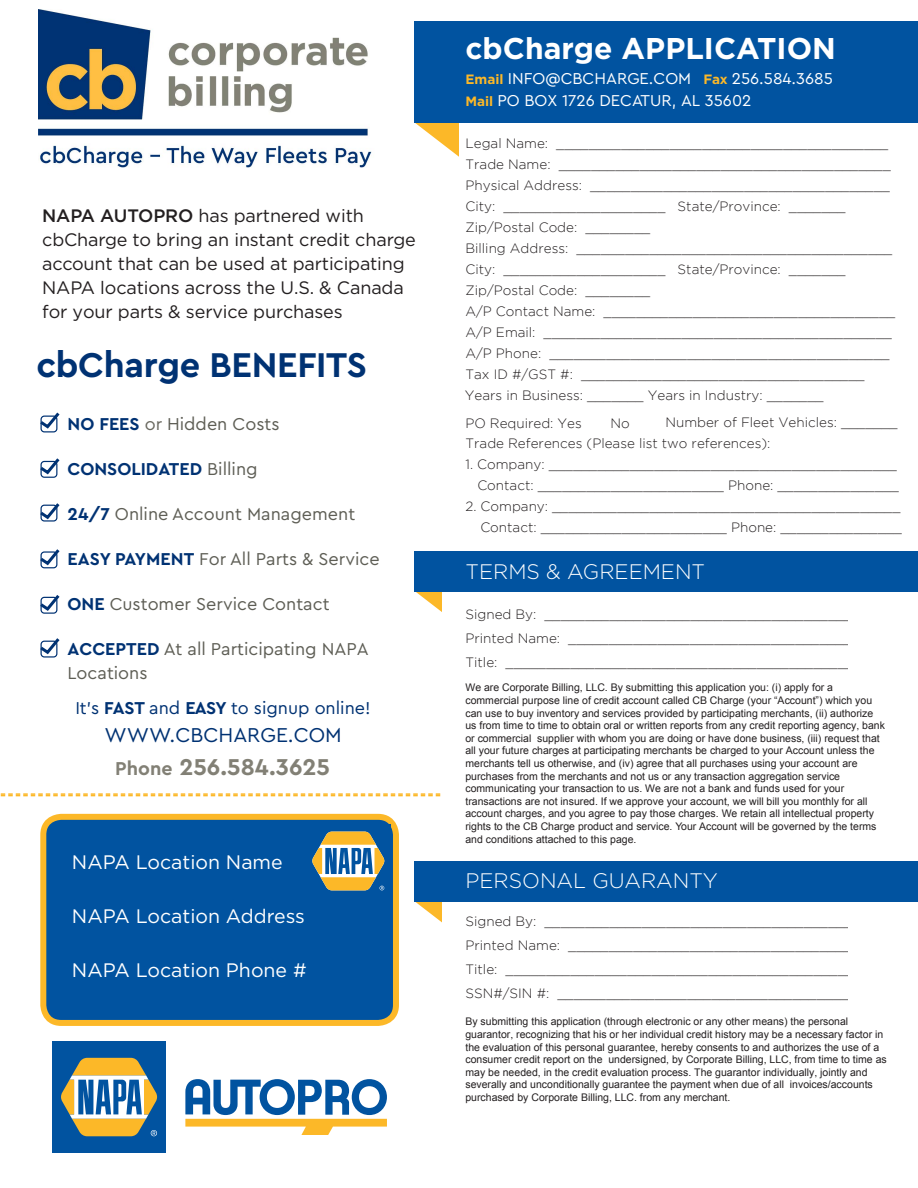
<style>
.page{position:relative;width:918px;height:1188px;background:#fff}
.page>*{position:absolute;margin:0;border:0;box-sizing:border-box;transform-origin:0 0}
.t1{font:700 36px "Cera Pro";letter-spacing:-.01em;color:#003273}
.t2{font:700 30px "Gotham";color:#fff}
.t3{font:700 24px "Cera Pro";color:#828075}
.t4{font:300 21px "Gotham";color:#fff}
.t5{font:21px "Cera Pro";color:#003273}
.t6{font:19.5px "Gotham";color:#fff}
.t7{font:18px/24px "Gotham";letter-spacing:-.01em;color:#231f20}
.t8{font:18px/24px "Cera Pro";color:#5e5e55}
.t9{font:18px "Cera Pro";color:#003273}
.t10{font:700 18px "Cera Pro";color:#003273}
.t11{font:16.5px/22.5px "Cera Pro";color:#fff}
.t12{font:300 13.5px/21px "Gotham";color:#231f20}
.t13{font:10.5px/12.6px "Arial";color:#231f20}
.s1{font-weight:500}
.s2{font-weight:700;color:#003273}
.s3{color:#6a6960}
.s4{font-weight:400;color:#5e5e55}
.s5{font-weight:700}
.s6{font-size:19.5px}
.s7{font-family:"Gotham";font-weight:700;font-size:13.5px;color:#fcb828}
</style>
<div class="page">
<svg style="left:0;top:793px;width:441px;height:3px"></svg>
<svg style="left:415px;top:123px;width:44px;height:34px"></svg>
<svg style="left:415px;top:591px;width:28px;height:21px"></svg>
<svg style="left:415px;top:902px;width:27px;height:21px"></svg>
<div style="left:415px;top:21px;width:503px;height:102px;background:#0153a0"></div>
<div style="left:415px;top:551px;width:503px;height:40px;background:#0153a0"></div>
<div style="left:415px;top:861px;width:503px;height:41px;background:#0153a0"></div>
<div style="left:43px;top:817px;width:353px;height:206px;background:#0153a0;border-radius:18px"></div>
<div style="left:40px;top:814px;width:359px;height:212px;border:6px solid #fcb828;border-radius:18px"></div>
<svg style="left:312px;top:831px;width:73px;height:60px"></svg>
<svg style="left:185px;top:1079px;width:202px;height:56px"></svg>
<div style="left:52px;top:1042px;width:114px;height:111px;background:#0153a0"></div>
<svg style="left:61px;top:1058px;width:96px;height:78px"></svg>
<div style="left:41px;top:416px;width:16px;height:16px;border:1px solid #003273;border-radius:3px"></div>
<div style="left:41px;top:461px;width:16px;height:17px;border:1px solid #003273;border-radius:3px"></div>
<div style="left:41px;top:505px;width:16px;height:17px;border:1px solid #003273;border-radius:3px"></div>
<div style="left:41px;top:551px;width:16px;height:17px;border:1px solid #003273;border-radius:3px"></div>
<div style="left:41px;top:597px;width:16px;height:17px;border:1px solid #003273;border-radius:3px"></div>
<div style="left:41px;top:641px;width:16px;height:17px;border:1px solid #003273;border-radius:3px"></div>
<svg style="left:40px;top:412px;width:20px;height:19px"></svg>
<svg style="left:40px;top:458px;width:20px;height:18px"></svg>
<svg style="left:40px;top:503px;width:20px;height:18px"></svg>
<svg style="left:40px;top:549px;width:20px;height:18px"></svg>
<svg style="left:40px;top:595px;width:20px;height:18px"></svg>
<svg style="left:40px;top:638px;width:20px;height:18px"></svg>
<img style="left:38px;top:9px;width:334px;height:159px">
<p class="t7" style="left:42px;top:203px;width:375px"><span class="s1">NAPA AUTOPRO</span> has partnered with cbCharge to bring an instant credit charge account that can be used at participating NAPA locations across the U.S. &amp; Canada for your parts &amp; service purchases</p>
<h1 class="t1" style="left:36px;top:341px;width:332px">cbCharge BENEFITS</h1>
<h3 class="t8" style="left:68px;top:411px;width:214px"><span class="s2">NO FEES</span> <span class="s3">or</span> Hidden Costs</h3>
<h3 class="t10" style="left:67px;top:457px;width:192px">CONSOLIDATED <span class="s4">Billing</span></h3>
<h3 class="t8" style="left:68px;top:501px;width:289px"><span class="s2">24/7</span> Online Account Management</h3>
<h3 class="t8" style="left:68px;top:546px;width:314px"><span class="s2">EASY PAYMENT</span> For All Parts &amp; Service</h3>
<h3 class="t8" style="left:68px;top:591px;width:264px"><span class="s2">ONE</span> Customer Service Contact</h3>
<h3 class="t8" style="left:68px;top:636px;width:303px"><span class="s2">ACCEPTED</span> At all Participating NAPA<br>Locations</h3>
<h3 class="t9" style="left:76px;top:696px;width:297px">It’s <span class="s5">FAST</span> and <span class="s5">EASY</span> to signup online!</h3>
<h3 class="t5" style="left:104px;top:721px;width:239px">WWW.CBCHARGE.COM</h3>
<h3 class="t3" style="left:115px;top:751px;width:216px"><span class="s6">Phone</span> 256.584.3625</h3>
<p class="t6" style="left:72px;top:851px;width:212px">NAPA Location Name</p>
<p class="t6" style="left:72px;top:905px;width:235px">NAPA Location Address</p>
<p class="t6" style="left:72px;top:959px;width:236px">NAPA Location Phone #</p>
<p class="t2" style="left:465px;top:31px;width:372px">cbCharge APPLICATION</p>
<p class="t11" style="left:465px;top:66px;width:369px"><span class="s7">Email</span> INFO@CBCHARGE.COM <span class="s7">Fax</span> 256.584.3685<br><span class="s7">Mail</span> PO BOX 1726 DECATUR, AL 35602</p>
<p class="t12" style="left:465px;top:133px;width:432px">Legal Name: _________________________________________ Trade Name: _________________________________________ Physical Address: _____________________________________ City: ____________________ State/Province: _______ Zip/Postal Code: ________<br>Billing Address: _______________________________________ City: ____________________ State/Province: _______ Zip/Postal Code: ________<br>A/P Contact Name: ____________________________________ A/P Email: ___________________________________________ A/P Phone: __________________________________________ Tax ID #/GST #: ___________________________________ Years in Business: _______ Years in Industry: _______</p>
<p class="t12" style="left:465px;top:412px;width:434px;text-indent:200px">Number of Fleet Vehicles: _______<br>Trade References (Please list two references):</p>
<p class="t12" style="left:465px;top:454px;width:435px;text-align:right">1. Company: ___________________________________________<br>Contact: _______________________ Phone: _______________</p>
<p class="t12" style="left:465px;top:496px;width:438px;text-align:right">2. Company: ___________________________________________<br>Contact: _______________________ Phone: _______________</p>
<p class="t12" style="left:465px;top:412px;width:118px">PO Required: Yes</p>
<p class="t12" style="left:610px;top:412px;width:21px">No</p>
<p class="t4" style="left:465px;top:560px;width:241px">TERMS &amp; AGREEMENT</p>
<p class="t12" style="left:465px;top:602px;width:390px;line-height:24px">Signed By: ______________________________________<br>Printed Name: ___________________________________<br>Title: ___________________________________________</p>
<p class="t13" style="left:465px;top:682px;width:421px">We are Corporate Billing, LLC. By submitting this application you: (i) apply for a commercial purpose line of credit account called CB Charge (your “Account”) which you can use to buy inventory and services provided by participating merchants, (ii) authorize us from time to time to obtain oral or written reports from any credit reporting agency, bank or commercial supplier with whom you are doing or have done business, (iii) request that all your future charges at participating merchants be charged to your Account unless the merchants tell us otherwise, and (iv) agree that all purchases using your account are purchases from the merchants and not us or any transaction aggregation service communicating your transaction to us. We are not a bank and funds used for your transactions are not insured. If we approve your account, we will bill you monthly for all account charges, and you agree to pay those charges. We retain all intellectual property rights to the CB Charge product and service. Your Account will be governed by the terms and conditions attached to this page.</p>
<p class="t4" style="left:465px;top:870px;width:254px">PERSONAL GUARANTY</p>
<p class="t12" style="left:465px;top:911px;width:388px">Signed By: ______________________________________</p>
<p class="t12" style="left:465px;top:935px;width:388px">Printed Name: ___________________________________</p>
<p class="t12" style="left:465px;top:959px;width:390px">Title: ___________________________________________</p>
<p class="t12" style="left:465px;top:983px;width:409px">SSN#/SIN #: _______________________________________</p>
<p class="t13" style="left:465px;top:1015px;width:423px">By submitting this application (through electronic or any other means) the personal guarantor, recognizing that his or her individual credit history may be a necessary factor in the evaluation of this personal guarantee, hereby consents to and authorizes the use of a consumer credit report on the undersigned, by Corporate Billing, LLC, from time to time as may be needed, in the credit evaluation process. The guarantor individually, jointly and severally and unconditionally guarantee the payment when due of all invoices/accounts purchased by Corporate Billing, LLC. from any merchant.</p>
</div>
